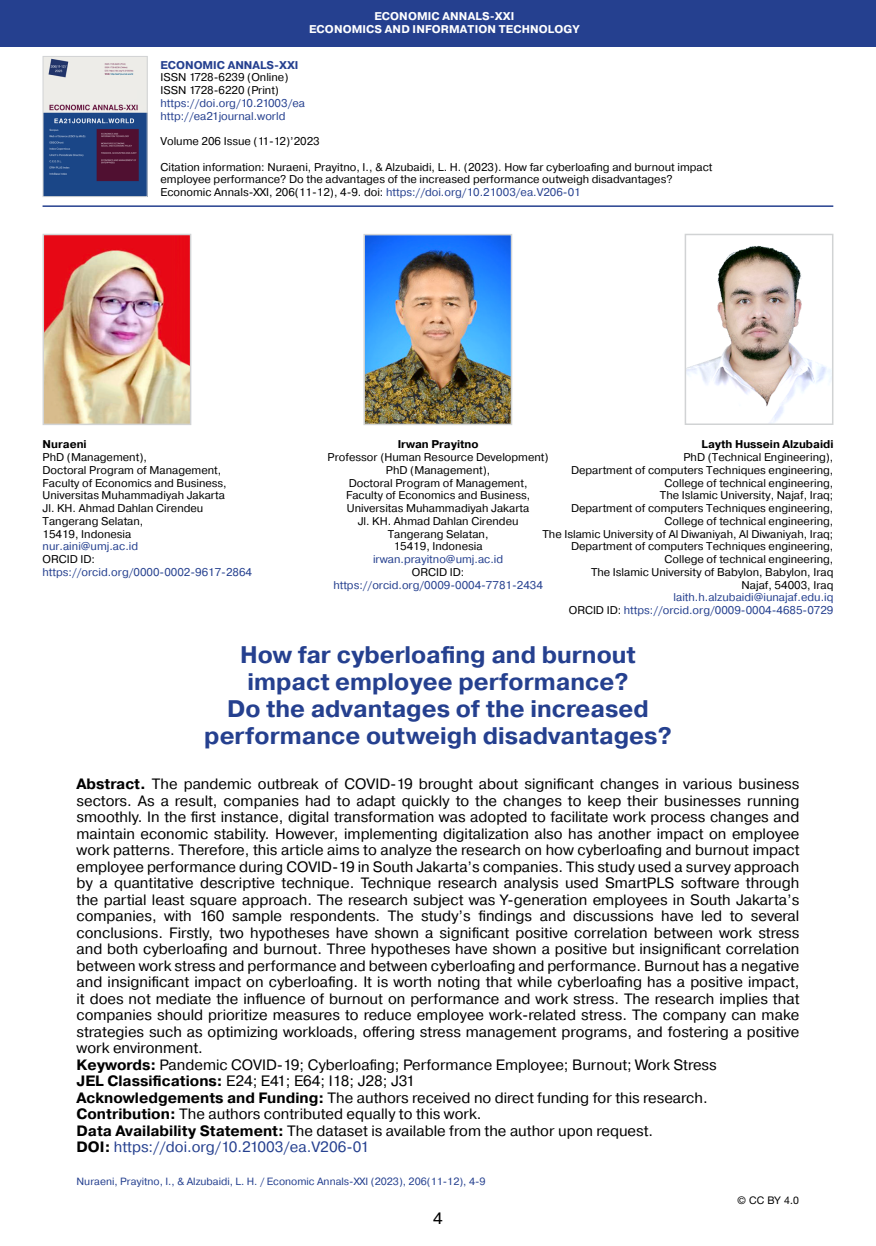
<style>
.page{position:relative;width:876px;height:1246px;background:#fff}
.page>*{position:absolute;margin:0;border:0;box-sizing:border-box;transform-origin:0 0}
.Заголовок_2019_2{font:700 24px "Pragmatica";color:#25408f}
.t1{font:16.5px "Pragmatica";color:#000}
.Анотация_2019{font:15px/16.5px "Pragmatica";color:#000;text-align:justify}
.Анотация_2019-2{font:15px "Pragmatica";color:#25408f}
.Посада_2016{font:11.25px/12.8px "Pragmatica";color:#000;text-align:right}
.Посада_2016-2{font:11.25px/12.8px "Pragmatica";color:#25408f;text-align:center}
.Посада_2016-3{font:700 11.25px "Pragmatica";letter-spacing:.01em;color:#fff}
.Посада_2016-4{font:700 11.25px "Pragmatica";color:#000}
.Посада_2016-5{font:700 11.25px "Pragmatica";color:#25408f}
.Нижний_колонтитул_20{font:10.5px "Pragmatica";color:#25408f}
.t2{font:10.5px "Helvetica Neue LTW1 G";color:#000}
.s1{color:#25408f}
.s2{font-weight:700}
.s3{color:#000}
.s4{font-weight:700;color:#000}
</style>
<div class="page">
<div style="left:0;top:0;width:876px;height:47px;background:#25408f"></div>
<img style="left:45px;top:58px;width:101px;height:137px">
<div style="left:43px;top:56px;width:105px;height:141px;border:1px solid #d1d3d4"></div>
<hr style="left:43px;top:205px;width:790px;height:2px;background:#25408f">
<img style="left:688px;top:245px;width:142px;height:177px">
<div style="left:685px;top:234px;width:148px;height:191px;border:2px solid #d1d3d4"></div>
<img style="left:366px;top:237px;width:143px;height:185px">
<div style="left:363px;top:234px;width:149px;height:191px;border:2px solid #d1d3d4"></div>
<img style="left:46px;top:237px;width:142px;height:185px">
<div style="left:43px;top:234px;width:148px;height:191px;border:2px solid #d1d3d4"></div>
<p class="Посада_2016-3" style="left:374px;top:9px;width:142px">ECONOMIC ANNALS-XXI</p>
<p class="Посада_2016-3" style="left:309px;top:22px;width:272px">ECONOMICS AND INFORMATION TECHNOLOGY</p>
<p class="Посада_2016-5" style="left:160px;top:57px;width:140px">ECONOMIC ANNALS-XXI</p>
<p class="Посада_2016" style="left:160px;top:71px;width:130px">ISSN 1728-6239 (Online)</p>
<p class="Посада_2016" style="left:160px;top:84px;width:120px">ISSN 1728-6220 (Print)</p>
<p class="Посада_2016-2" style="left:160px;top:97px;width:146px">https://doi.org/10.21003/ea</p>
<p class="Посада_2016-2" style="left:160px;top:110px;width:126px">http://ea21journal.world</p>
<p class="Посада_2016" style="left:160px;top:135px;width:161px">Volume 206 Issue (11-12)’2023</p>
<p class="Посада_2016" style="left:160px;top:161px;width:554px">Citation information: Nuraeni, Prayitno, I., &amp; Alzubaidi, L. H. (2023). How far cyberloafing and burnout impact</p>
<p class="Посада_2016" style="left:160px;top:173px;width:514px">employee performance? Do the advantages of the increased performance outweigh disadvantages?</p>
<p class="Посада_2016" style="left:160px;top:186px;width:422px">Economic Annals-XXI, 206(11-12), 4-9. doi: <span class="s1">https://doi.org/10.21003/ea.V206-01</span></p>
<p class="Посада_2016" style="left:43px;top:438px;width:186px;text-align:left"><span class="s2">Nuraeni<br></span>PhD (Management),<br>Doctoral Program of Management,<br>Faculty of Economics and Business,<br>Universitas Muhammadiyah Jakarta</p>
<p class="Посада_2016" style="left:43px;top:502px;width:162px">Jl. KH. Ahmad Dahlan Cirendeu</p>
<p class="Посада_2016" style="left:43px;top:515px;width:102px">Tangerang Selatan,</p>
<p class="Посада_2016" style="left:43px;top:527px;width:90px">15419, Indonesia</p>
<p class="Посада_2016-2" style="left:43px;top:540px;width:97px">nur.aini@umj.ac.id</p>
<p class="Посада_2016" style="left:43px;top:553px;width:54px">ORCID ID:</p>
<p class="Посада_2016-2" style="left:43px;top:566px;width:211px">https://orcid.org/0000-0002-9617-2864</p>
<p class="Посада_2016-4" style="left:398px;top:437px;width:82px">Irwan Prayitno</p>
<p class="Посада_2016" style="left:328px;top:451px;width:222px;text-align:center">Professor (Human Resource Development)<br>PhD (Management),<br>Doctoral Program of Management,<br>Faculty of Economics and Business,<br>Universitas Muhammadiyah Jakarta</p>
<p class="Посада_2016" style="left:358px;top:515px;width:162px">Jl. KH. Ahmad Dahlan Cirendeu</p>
<p class="Посада_2016" style="left:388px;top:527px;width:102px">Tangerang Selatan,</p>
<p class="Посада_2016-2" style="left:373px;top:540px;width:132px"><span class="s3">15419, Indonesia </span>irwan.prayitno@umj.ac.id</p>
<p class="Посада_2016" style="left:412px;top:566px;width:54px">ORCID ID:</p>
<p class="Посада_2016-2" style="left:333px;top:578px;width:211px">https://orcid.org/0009-0004-7781-2434</p>
<p class="Посада_2016-4" style="left:702px;top:437px;width:133px">Layth Hussein Alzubaidi</p>
<p class="Посада_2016" style="left:683px;top:451px;width:151px">PhD (Technical Engineering),</p>
<p class="Посада_2016" style="left:571px;top:464px;width:264px">Department of computers Techniques engineering,<br>College of technical engineering,</p>
<p class="Посада_2016" style="left:660px;top:489px;width:175px">The Islamic University, Najaf, Iraq;</p>
<p class="Посада_2016" style="left:571px;top:502px;width:264px">Department of computers Techniques engineering,<br>College of technical engineering,</p>
<p class="Посада_2016" style="left:542px;top:527px;width:292px">The Islamic University of Al Diwaniyah, Al Diwaniyah, Iraq;</p>
<p class="Посада_2016" style="left:571px;top:540px;width:264px">Department of computers Techniques engineering,<br>College of technical engineering,</p>
<p class="Посада_2016" style="left:591px;top:566px;width:244px">The Islamic University of Babylon, Babylon, Iraq</p>
<p class="Посада_2016" style="left:741px;top:578px;width:93px">Najaf, 54003, Iraq</p>
<p class="Посада_2016-2" style="left:673px;top:591px;width:161px">laith.h.alzubaidi@iunajaf.edu.iq</p>
<p class="Посада_2016-2" style="left:569px;top:604px;width:266px"><span class="s3">ORCID ID:</span> https://orcid.org/0009-0004-4685-0729</p>
<p class="Заголовок_2019_2" style="left:240px;top:639px;width:397px">How far cyberloafing and burnout</p>
<p class="Заголовок_2019_2" style="left:247px;top:666px;width:383px">impact employee performance?</p>
<p class="Заголовок_2019_2" style="left:227px;top:693px;width:423px">Do the advantages of the increased</p>
<p class="Заголовок_2019_2" style="left:204px;top:720px;width:469px">performance outweigh disadvantages?</p>
<p class="Анотация_2019" style="left:77px;top:776px;width:724px"><span class="s2">Abstract.</span> The pandemic outbreak of COVID-19 brought about significant changes in various business sectors. As a result, companies had to adapt quickly to the changes to keep their businesses running smoothly. In the first instance, digital transformation was adopted to facilitate work process changes and maintain economic stability. However, implementing digitalization also has another impact on employee work patterns. Therefore, this article aims to analyze the research on how cyberloafing and burnout impact employee performance during COVID-19 in South Jakarta’s companies. This study used a survey approach by a quantitative descriptive technique. Technique research analysis used SmartPLS software through the partial least square approach. The research subject was Y-generation employees in South Jakarta’s companies, with 160 sample respondents. The study’s findings and discussions have led to several conclusions. Firstly, two hypotheses have shown a significant positive correlation between work stress and both cyberloafing and burnout. Three hypotheses have shown a positive but insignificant correlation between work stress and performance and between cyberloafing and performance. Burnout has a negative and insignificant impact on cyberloafing. It is worth noting that while cyberloafing has a positive impact, it does not mediate the influence of burnout on performance and work stress. The research implies that companies should prioritize measures to reduce employee work-related stress. The company can make strategies such as optimizing workloads, offering stress management programs, and fostering a positive work environment.</p>
<p class="Анотация_2019" style="left:77px;top:1056px;width:642px"><span class="s2">Keywords:</span> Pandemic COVID-19; Cyberloafing; Performance Employee; Burnout; Work Stress</p>
<p class="Анотация_2019" style="left:77px;top:1073px;width:340px"><span class="s2">JEL Classifications:</span> Е24; Е41; Е64; I18; J28; J31</p>
<p class="Анотация_2019" style="left:77px;top:1089px;width:633px"><span class="s2">Acknowledgements and Funding:</span> The authors received no direct funding for this research.</p>
<p class="Анотация_2019" style="left:77px;top:1106px;width:407px"><span class="s2">Contribution:</span> The authors contributed equally to this work.</p>
<p class="Анотация_2019" style="left:77px;top:1122px;width:578px"><span class="s2">Data Availability Statement:</span> The dataset is available from the author upon request.</p>
<p class="Анотация_2019-2" style="left:77px;top:1138px;width:294px"><span class="s4">DOI:</span> https://doi.org/10.21003/ea.V206-01</p>
<p class="Нижний_колонтитул_20" style="left:77px;top:1174px;width:411px">Nuraeni, Prayitno, I., &amp; Alzubaidi, L. H. / Economic Annals-XXI (2023), 206(11-12), 4-9</p>
<p class="t1" style="left:433px;top:1208px;width:11px">4</p>
<p class="t2" style="left:738px;top:1193px;width:63px">© CC BY 4.0</p>
</div>
